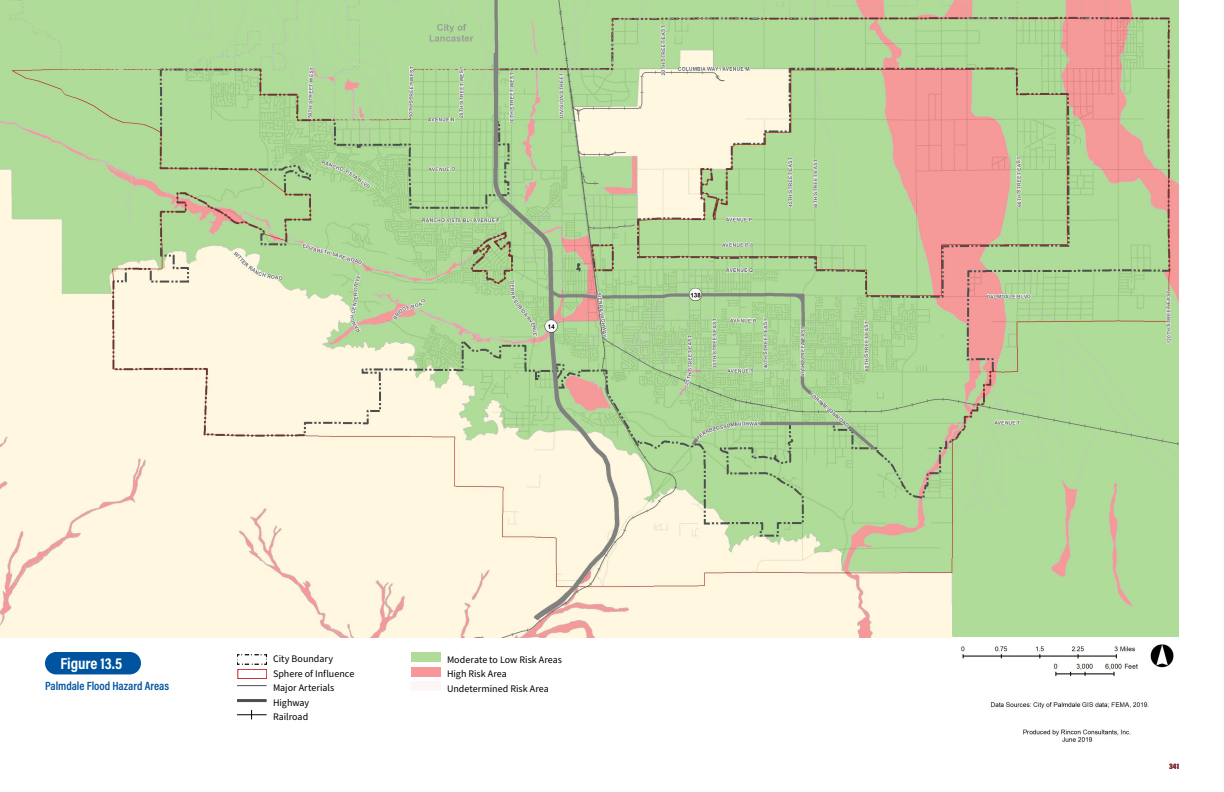
<style>
.page{position:relative;width:1224px;height:792px;background:#fff}
.page>*{position:absolute;margin:0;border:0;box-sizing:border-box;transform-origin:0 0}
.t1{font:700 16px "Acumin Pro Cond";letter-spacing:-.005em;color:#fff}
.Figure_Title{font:600 12px "Acumin Pro Cond";letter-spacing:-.005em;color:#00539f}
.Map_Legend_Items{font:10px "Source Sans Pro";color:#000}
.t2{font:900 8px "Acumin Pro Cond";color:#823135}
</style>
<div class="page">
<img style="left:0;top:0;width:1179px;height:638px">
<img style="left:961px;top:644px;width:213px;height:98px">
<div style="left:45px;top:652px;width:96px;height:22px;background:#00539f;border-radius:11px"></div>
<svg style="left:237px;top:655px;width:30px;height:10px"></svg>
<div style="left:237px;top:669px;width:30px;height:10px;border:1px solid #bf2025"></div>
<hr style="left:237px;top:699px;width:30px;height:3px;background:#000">
<hr style="left:237px;top:714px;width:30px;height:1px;background:#000">
<hr style="left:237px;top:685px;width:30px;height:1px;background:#000">
<div style="left:411px;top:652px;width:30px;height:10px;background:#afdc99"></div>
<div style="left:411px;top:667px;width:30px;height:9px;background:#f79799"></div>
<div style="left:411px;top:681px;width:30px;height:10px;background:#fef5f6"></div>
<p class="t1" style="left:60px;top:653px;width:63px">Figure 13.5</p>
<p class="Figure_Title" style="left:45px;top:678px;width:126px">Palmdale Flood Hazard Areas</p>
<p class="Map_Legend_Items" style="left:273px;top:652px;width:62px">City Boundary</p>
<p class="Map_Legend_Items" style="left:273px;top:667px;width:83px">Sphere of Influence</p>
<p class="Map_Legend_Items" style="left:273px;top:681px;width:63px">Major Arterials</p>
<p class="Map_Legend_Items" style="left:273px;top:696px;width:38px">Highway</p>
<p class="Map_Legend_Items" style="left:273px;top:710px;width:37px">Railroad</p>
<p class="Map_Legend_Items" style="left:447px;top:653px;width:117px">Moderate to Low Risk Areas</p>
<p class="Map_Legend_Items" style="left:447px;top:667px;width:61px">High Risk Area</p>
<p class="Map_Legend_Items" style="left:447px;top:682px;width:103px">Undetermined Risk Area</p>
<p class="t2" style="left:1169px;top:761px;width:11px">341</p>
</div>
